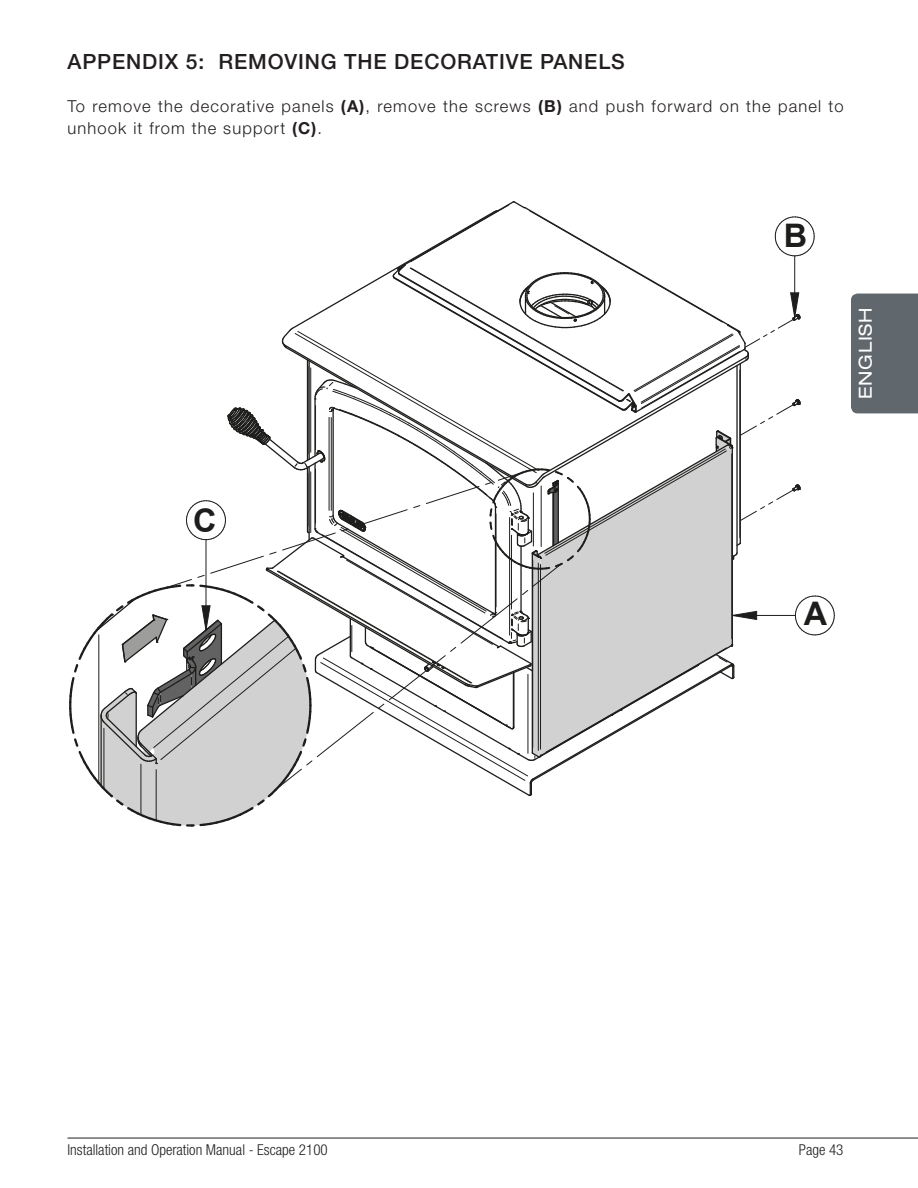
<style>
.page{position:relative;width:918px;height:1188px;background:#fff}
.page>*{position:absolute;margin:0;border:0;box-sizing:border-box;transform-origin:0 0}
.t1{font:700 32.4px "Arial";color:#1d1d1b}
.t2{font:500 21px "Helvetica Neue LT Std";letter-spacing:.04em;color:#231f20}
.t3{font:expanded 18px "Helvetica Neue LT Std";letter-spacing:.04em;color:#fff}
.Standard_Espacé{font:300 16.5px/22.5px "Helvetica Neue LT Std";letter-spacing:.07em;color:#231f20}
.t4{font:300 condensed 15px "Helvetica Neue LT Std";color:#231f20}
.s1{font-weight:700}
</style>
<div class="page">
<hr style="left:68px;top:1138px;width:850px;height:1px;background:#231f20">
<div style="left:851px;top:294px;width:67px;height:119px;background:#60676d"></div>
<svg style="left:69px;top:201px;width:766px;height:626px"></svg>
<p class="t2" style="left:68px;top:49px;width:29px">APPENDI</p>
<p class="t2" style="left:165px;top:49px;width:462px">X 5: REMOVING THE DECORATIVE PANELS</p>
<p class="Standard_Espacé" style="left:68px;top:94px;width:778px">To remove the decorative panels <span class="s1">(A)</span>, remove the screws <span class="s1">(B)</span> and push forward on the panel to unhook it from the support <span class="s1">(C)</span>.</p>
<p class="t1" style="left:784px;top:213px;width:25px">B</p>
<p class="t3" style="left:854px;top:399px;width:93px;rotate:-90deg">ENGLISH</p>
<p class="t1" style="left:193px;top:498px;width:25px">C</p>
<p class="t1" style="left:804px;top:591px;width:25px">A</p>
<p class="t4" style="left:68px;top:1141px;width:262px">Installation and Operation Manual - Escape 2100</p>
<p class="t4" style="left:799px;top:1141px;width:46px">Page 43</p>
</div>
